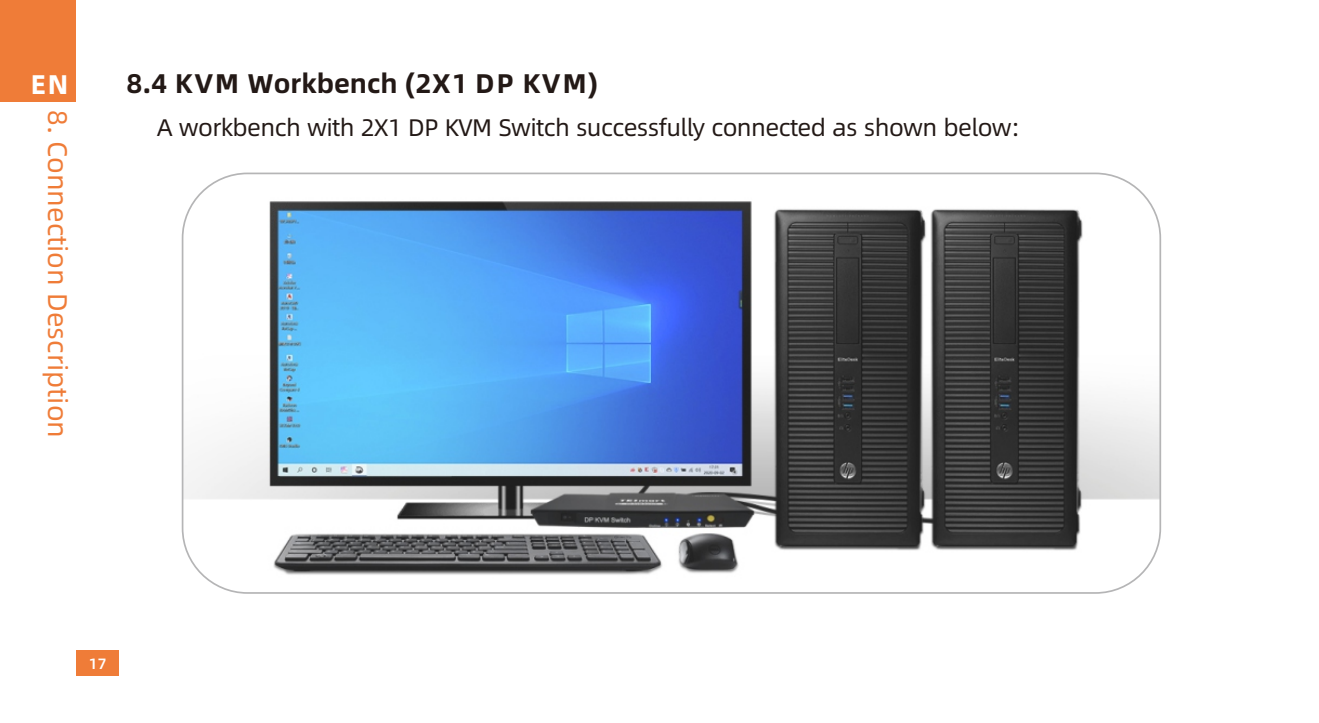
<style>
.page{position:relative;width:1319px;height:723px;background:#fff}
.page>*{position:absolute;margin:0;border:0;box-sizing:border-box;transform-origin:0 0}
.t1{font:700 27px "Alibaba Pu Hui Ti";letter-spacing:.015em;color:#231916}
.t2{font:27px "Alibaba Pu Hui Ti";color:#ef7c38}
.t3{font:700 27px "Arial";color:#fff}
.t4{font:700 27px "Alibaba Pu Hui Ti";color:#fff}
.t5{font:24px "Alibaba Pu Hui Ti";letter-spacing:-.025em;color:#231916}
.t6{font:500 15px "Alibaba Pu Hui Ti";color:#fff}
</style>
<div class="page">
<img style="left:182px;top:173px;width:978px;height:420px;border-radius:65px">
<div style="left:76px;top:651px;width:43px;height:25px;background:#ef7c38"></div>
<div style="left:0;top:0;width:76px;height:102px;background:#ef7c38"></div>
<p class="t3" style="left:31px;top:74px;width:39px">ZH</p>
<p class="t1" style="left:126px;top:70px;width:473px">8.4 KVM Workbench (2X1 DP KVM)</p>
<p class="t4" style="left:31px;top:71px;width:39px">EN</p>
<p class="t2" style="left:71px;top:110px;width:329px;rotate:90deg">8. Connection Description</p>
<p class="t5" style="left:157px;top:115px;width:865px">A workbench with 2X1 DP KVM Switch successfully connected as shown below:</p>
<p class="t6" style="left:89px;top:656px;width:19px">17</p>
</div>
